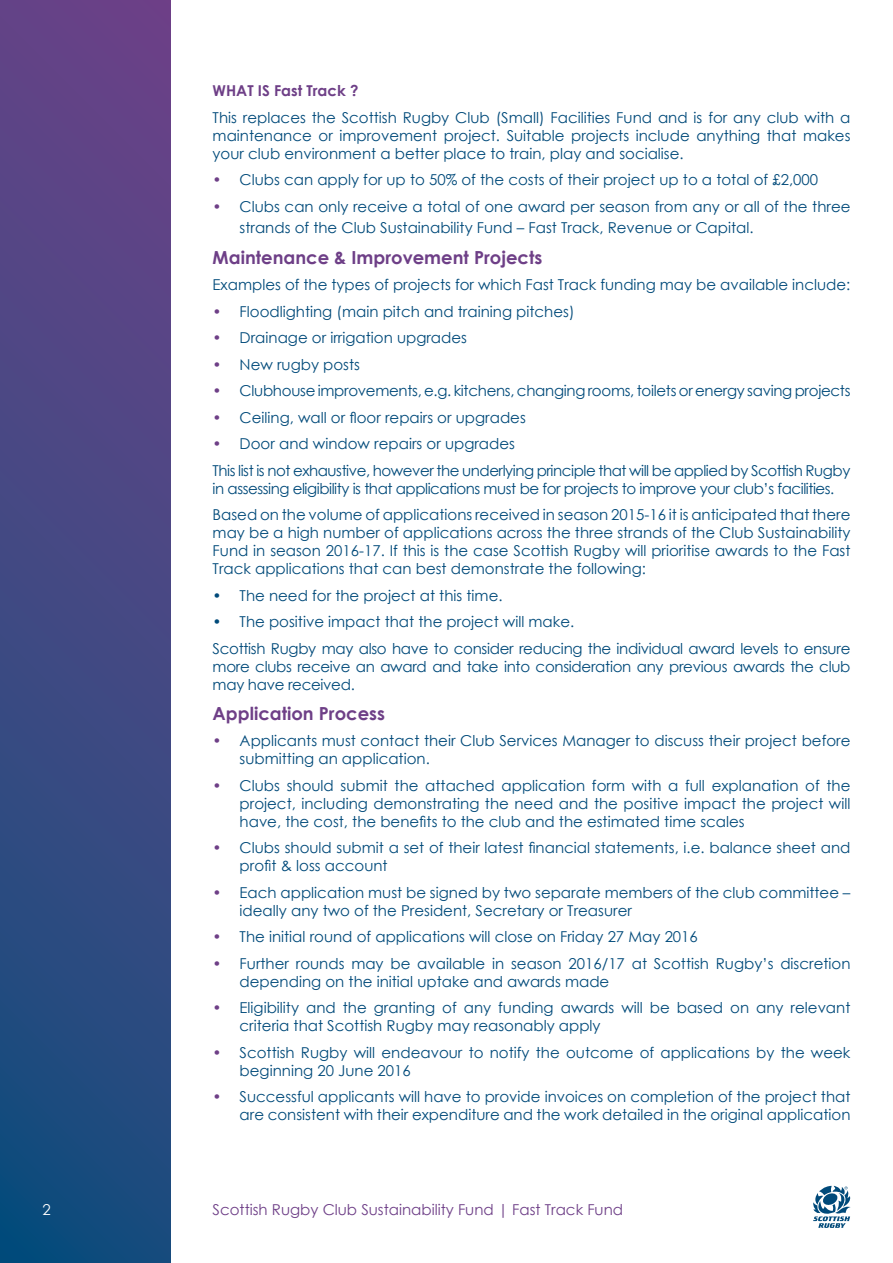
<style>
.page{position:relative;width:893px;height:1263px;background:#fff}
.page>*{position:absolute;margin:0;border:0;box-sizing:border-box;transform-origin:0 0}
.t1{font:700 18px "Century Gothic";color:#6e3f87}
.t2{font:15px/18px "Century Gothic";color:#004a7a}
.t3{font:15px/26.5px "Century Gothic";letter-spacing:-.02em;color:#004a7a}
.t4{font:15px/26.5px "Century Gothic";letter-spacing:-.03em;color:#004a7a}
.t5{font:15px "Century Gothic";color:#6e3f87}
.t6{font:700 15px "Century Gothic";color:#6e3f87}
.t7{font:15px "Century Gothic";color:#fff}
.s1{color:#6e3f87}
</style>
<div class="page">
<div style="left:0;top:0;width:170px;height:1263px;background:linear-gradient(to bottom,#6c4388,#144d7d)"></div>
<svg style="left:813px;top:1186px;width:37px;height:42px"></svg>
<p class="t6" style="left:213px;top:79px;width:147px">WHAT IS Fast Track ?</p>
<p class="t2" style="left:213px;top:108px;width:639px;text-align:justify">This replaces the Scottish Rugby Club (Small) Facilities Fund and is for any club with a maintenance or improvement project. Suitable projects include anything that makes your club environment a better place to train, play and socialise.</p>
<p class="t2" style="left:213px;top:171px;width:607px"><span class="s1">•</span> Clubs can apply for up to 50% of the costs of their project up to a total of £2,000</p>
<p class="t2" style="left:240px;top:195px;width:612px;line-height:21.6px;text-indent:-27px"><span class="s1">•</span> Clubs can only receive a total of one award per season from any or all of the three strands of the Club Sustainability Fund – Fast Track, Revenue or Capital.</p>
<p class="t1" style="left:213px;top:243px;width:331px">Maintenance &amp; Improvement Projects</p>
<p class="t2" style="left:213px;top:275px;width:639px">Examples of the types of projects for which Fast Track funding may be available include:</p>
<p class="t2" style="left:213px;top:302px;width:363px"><span class="s1">•</span> Floodlighting (main pitch and training pitches)</p>
<p class="t2" style="left:213px;top:328px;width:256px"><span class="s1">•</span> Drainage or irrigation upgrades</p>
<p class="t2" style="left:213px;top:355px;width:149px"><span class="s1">•</span> New rugby posts</p>
<p class="t3" style="left:213px;top:377px;width:639px"><span class="s1">•</span> Clubhouse improvements, e.g. kitchens, changing rooms, toilets or energy saving projects</p>
<p class="t2" style="left:213px;top:408px;width:315px"><span class="s1">•</span> Ceiling, wall or floor repairs or upgrades</p>
<p class="t4" style="left:213px;top:430px;width:639px"><span class="s1">•</span> Door and window repairs or upgrades<br>This list is not exhaustive, however the underlying principle that will be applied by Scottish Rugby</p>
<p class="t4" style="left:213px;top:475px;width:639px">in assessing eligibility is that applications must be for projects to improve your club’s facilities.<br>Based on the volume of applications received in season 2015-16 it is anticipated that there</p>
<p class="t2" style="left:213px;top:523px;width:639px;text-align:justify">may be a high number of applications across the three strands of the Club Sustainability Fund in season 2016-17. If this is the case Scottish Rugby will prioritise awards to the Fast Track applications that can best demonstrate the following:</p>
<p class="t2" style="left:213px;top:586px;width:291px">• The need for the project at this time.</p>
<p class="t3" style="left:213px;top:608px;width:639px">• The positive impact that the project will make.<br>Scottish Rugby may also have to consider reducing the individual award levels to ensure</p>
<p class="t3" style="left:213px;top:657px;width:639px;line-height:18px">more clubs receive an award and take into consideration any previous awards the club may have received.</p>
<p class="t1" style="left:213px;top:699px;width:174px">Application Process</p>
<p class="t2" style="left:240px;top:732px;width:612px;text-indent:-27px"><span class="s1">•</span> Applicants must contact their Club Services Manager to discuss their project before submitting an application.</p>
<p class="t2" style="left:240px;top:776px;width:612px;text-align:justify;text-indent:-27px"><span class="s1">•</span> Clubs should submit the attached application form with a full explanation of the project, including demonstrating the need and the positive impact the project will have, the cost, the benefits to the club and the estimated time scales</p>
<p class="t2" style="left:240px;top:839px;width:612px;text-indent:-27px"><span class="s1">•</span> Clubs should submit a set of their latest financial statements, i.e. balance sheet and profit &amp; loss account</p>
<p class="t2" style="left:240px;top:883px;width:612px;text-indent:-27px"><span class="s1">•</span> Each application must be signed by two separate members of the club committee – ideally any two of the President, Secretary or Treasurer</p>
<p class="t2" style="left:213px;top:928px;width:487px"><span class="s1">•</span> The initial round of applications will close on Friday 27 May 2016</p>
<p class="t2" style="left:240px;top:954px;width:612px;text-indent:-27px"><span class="s1">•</span> Further rounds may be available in season 2016/17 at Scottish Rugby’s discretion depending on the initial uptake and awards made</p>
<p class="t2" style="left:240px;top:999px;width:612px;text-indent:-27px"><span class="s1">•</span> Eligibility and the granting of any funding awards will be based on any relevant criteria that Scottish Rugby may reasonably apply</p>
<p class="t2" style="left:240px;top:1043px;width:612px;text-indent:-27px"><span class="s1">•</span> Scottish Rugby will endeavour to notify the outcome of applications by the week beginning 20 June 2016</p>
<p class="t2" style="left:213px;top:1088px;width:639px;text-align:right"><span class="s1">•</span> Successful applicants will have to provide invoices on completion of the project that are consistent with their expenditure and the work detailed in the original application</p>
<p class="t7" style="left:43px;top:1199px;width:10px">2</p>
<p class="t5" style="left:213px;top:1199px;width:412px">Scottish Rugby Club Sustainability Fund | Fast Track Fund</p>
</div>
